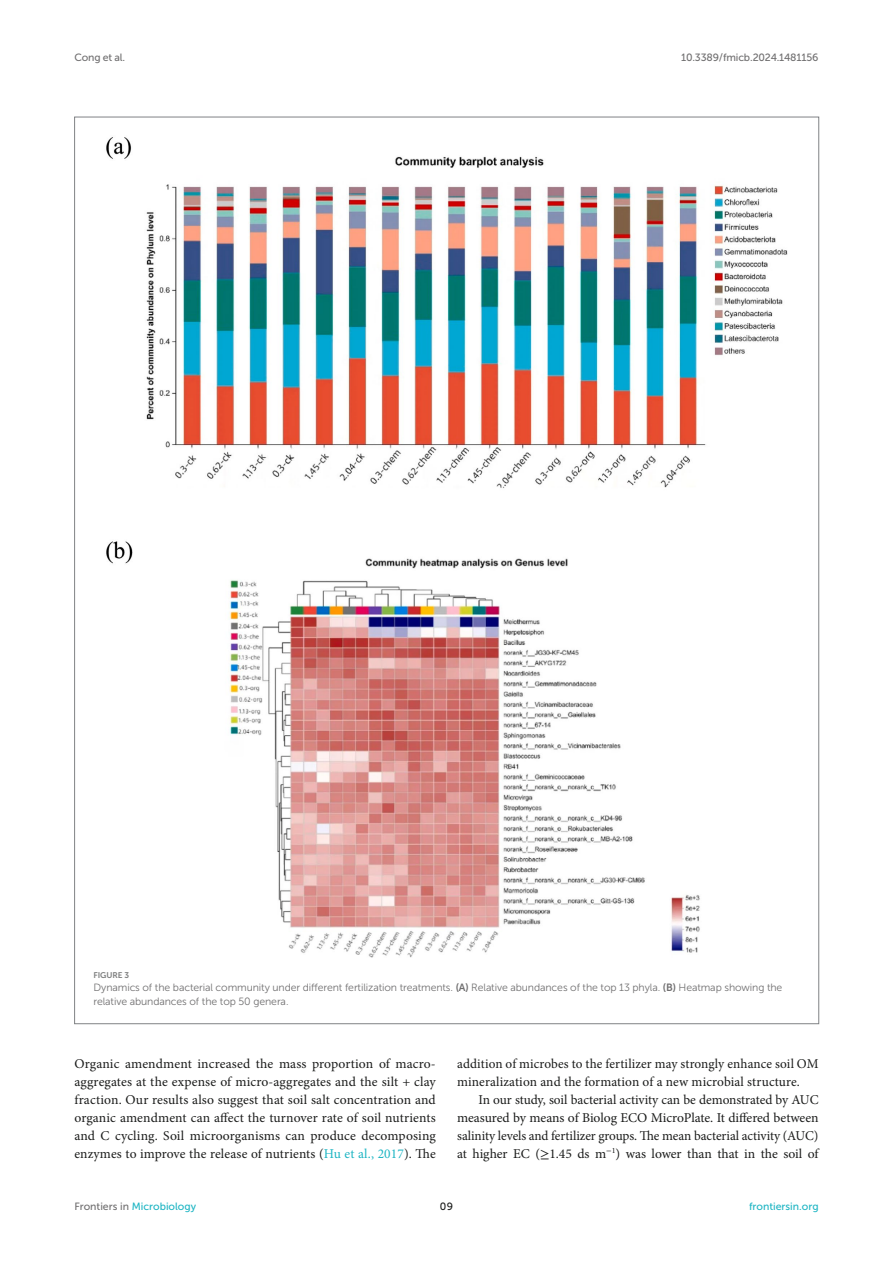
<style>
.page{position:relative;width:893px;height:1263px;background:#fff}
.page>*{position:absolute;margin:0;border:0;box-sizing:border-box;transform-origin:0 0}
.TEXT{font:13.5px/18px "Minion Pro";letter-spacing:.005em;color:#1b1c1b;text-align:justify}
.FIG_LEG{font:10.5px/13.5px "Museo Sans 300";letter-spacing:-.01em;color:#706f70}
.t1{font:10.5px "Museo Sans 500";color:#1db5c3}
.t2{font:10.5px "Museo Sans 500";letter-spacing:-.015em;color:#706f70}
.t3{font:10.5px "Museo Sans 500";color:#1b1c1b}
.FIG_HD{font:8.25px "Museo Sans 700";letter-spacing:-.01em;color:#7e7f7f}
.s1{font-family:"Museo Sans 700"}
.s2{color:#1db5c3}
.s3{font-family:"STIX General"}
.s4{color:#706f70}
</style>
<div class="page">
<img style="left:106px;top:137px;width:682px;height:821px">
<p class="t2" style="left:74px;top:51px;width:52px">Cong et al.</p>
<p class="t2" style="left:681px;top:51px;width:139px">10.3389/fmicb.2024.1481156</p>
<p class="FIG_HD" style="left:94px;top:970px;width:37px">FIGURE 3</p>
<p class="FIG_LEG" style="left:94px;top:981px;width:690px">Dynamics of the bacterial community under different fertilization treatments. <span class="s1">(A)</span> Relative abundances of the top 13 phyla. <span class="s1">(B)</span> Heatmap showing the relative abundances of the top 50 genera.</p>
<p class="TEXT" style="left:74px;top:1055px;width:363px">Organic amendment increased the mass proportion of macro&shy;aggregates at the expense of micro-aggregates and the silt + clay fraction. Our results also suggest that soil salt concentration and organic amendment can affect the turnover rate of soil nutrients and C cycling. Soil microorganisms can produce decomposing enzymes to improve the release of nutrients (<span class="s2">Hu et al., 2017</span>). The</p>
<p class="TEXT" style="left:457px;top:1055px;width:363px">addition of microbes to the fertilizer may strongly enhance soil OM mineralization and the formation of a new microbial structure.</p>
<p class="TEXT" style="left:457px;top:1091px;width:363px;text-indent:21px">In our study, soil bacterial activity can be demonstrated by AUC measured by means of Biolog ECO MicroPlate. It differed between salinity levels and fertilizer groups. The mean bacterial activity (AUC) at higher EC (<span class="s3">≥</span>1.45 ds m<sup>−</sup><sup>1</sup>) was lower than that in the soil of</p>
<p class="t1" style="left:74px;top:1200px;width:123px"><span class="s4">Frontiers in</span> Microbiology</p>
<p class="t3" style="left:440px;top:1200px;width:15px">09</p>
<p class="t1" style="left:749px;top:1200px;width:71px">frontiersin.org</p>
</div>
